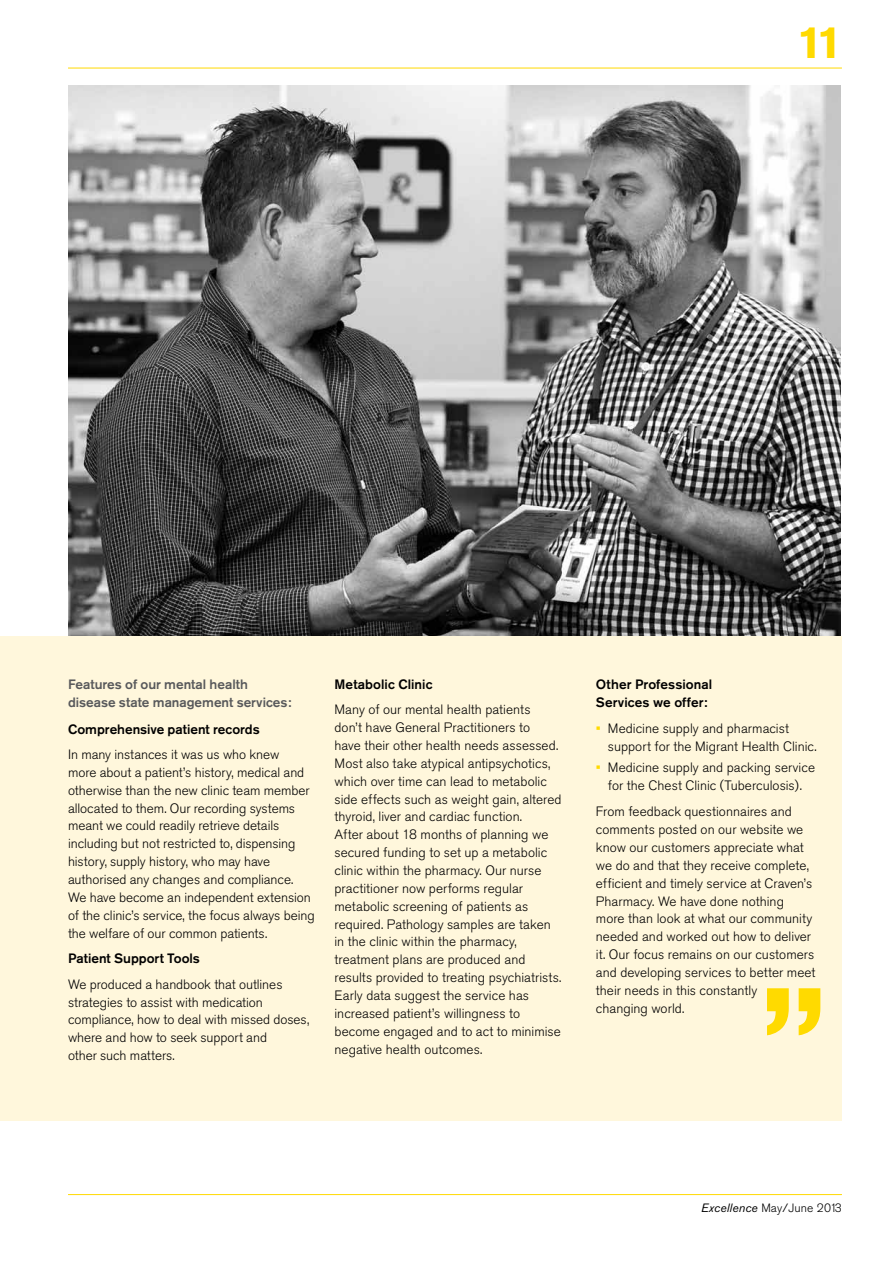
<style>
.page{position:relative;width:893px;height:1263px;background:#fff}
.page>*{position:absolute;margin:0;border:0;box-sizing:border-box;transform-origin:0 0}
.t1{font:700 45px "Akzidenz Grotesk BE";color:#ffda00}
.t2{font:300 13.5px/17.9px "Akzidenz Grotesk BE";color:#000}
.t3{font:500 13.5px/17.9px "Akzidenz Grotesk BE";letter-spacing:.005em;color:#000}
.t4{font:500 13.5px/17.9px "Akzidenz Grotesk BE";color:#58595b}
.t5{font:300 12px "Akzidenz Grotesk BE";letter-spacing:.01em;color:#000}
.s1{font-family:"Gulim";font-weight:400;color:#ffda00}
.s2{font-weight:400;font-style:italic}
</style>
<div class="page">
<hr style="left:68px;top:1194px;width:774px;height:1px;background:#ffda00">
<hr style="left:68px;top:68px;width:774px;height:1px;background:#ffda00">
<img style="left:68px;top:85px;width:773px;height:551px">
<div style="left:0;top:636px;width:842px;height:485px;background:#fff7dc"></div>
<svg style="left:767px;top:988px;width:53px;height:47px"></svg>
<h1 class="t1" style="left:797px;top:16px;width:46px">11</h1>
<p class="t4" style="left:68px;top:675px;width:225px">Features of our mental health disease state management services:</p>
<p class="t3" style="left:68px;top:720px;width:193px">Comprehensive patient records</p>
<p class="t2" style="left:68px;top:746px;width:248px">In many instances it was us who knew<br>more about a patient’s history, medical and otherwise than the new clinic team member allocated to them. Our recording systems meant we could readily retrieve details including but not restricted to, dispensing history, supply history, who may have authorised any changes and compliance.<br>We have become an independent extension of the clinic’s service, the focus always being the welfare of our common patients.</p>
<p class="t3" style="left:68px;top:949px;width:133px">Patient Support Tools</p>
<p class="t2" style="left:68px;top:975px;width:243px">We produced a handbook that outlines strategies to assist with medication compliance, how to deal with missed doses, where and how to seek support and<br>other such matters.</p>
<p class="t3" style="left:334px;top:675px;width:99px">Metabolic Clinic</p>
<p class="t2" style="left:334px;top:701px;width:229px">Many of our mental health patients<br>don’t have General Practitioners to<br>have their other health needs assessed.<br>Most also take atypical antipsychotics, which over time can lead to metabolic side effects such as weight gain, altered thyroid, liver and cardiac function.<br>After about 18 months of planning we secured funding to set up a metabolic clinic within the pharmacy. Our nurse practitioner now performs regular metabolic screening of patients as required. Pathology samples are taken in the clinic within the pharmacy, treatment plans are produced and results provided to treating psychiatrists.<br>Early data suggest the service has increased patient’s willingness to become engaged and to act to minimise negative health outcomes.</p>
<p class="t3" style="left:596px;top:675px;width:118px">Other Professional<br>Services we offer:</p>
<p class="t2" style="left:608px;top:720px;width:210px;text-indent:-12px"><span class="s1">▪</span> Medicine supply and pharmacist support for the Migrant Health Clinic.</p>
<p class="t2" style="left:596px;top:758px;width:221px;text-align:center"><span class="s1">▪</span> Medicine supply and packing service for the Chest Clinic (Tuberculosis).</p>
<p class="t2" style="left:596px;top:803px;width:221px">From feedback questionnaires and comments posted on our website we know our customers appreciate what we do and that they receive complete, efficient and timely service at Craven’s Pharmacy. We have done nothing more than look at what our community needed and worked out how to deliver it. Our focus remains on our customers and developing services to better meet their needs in this constantly<br>changing world.</p>
<p class="t5" style="left:701px;top:1201px;width:142px"><span class="s2">Excellence</span> May/June 2013</p>
</div>
